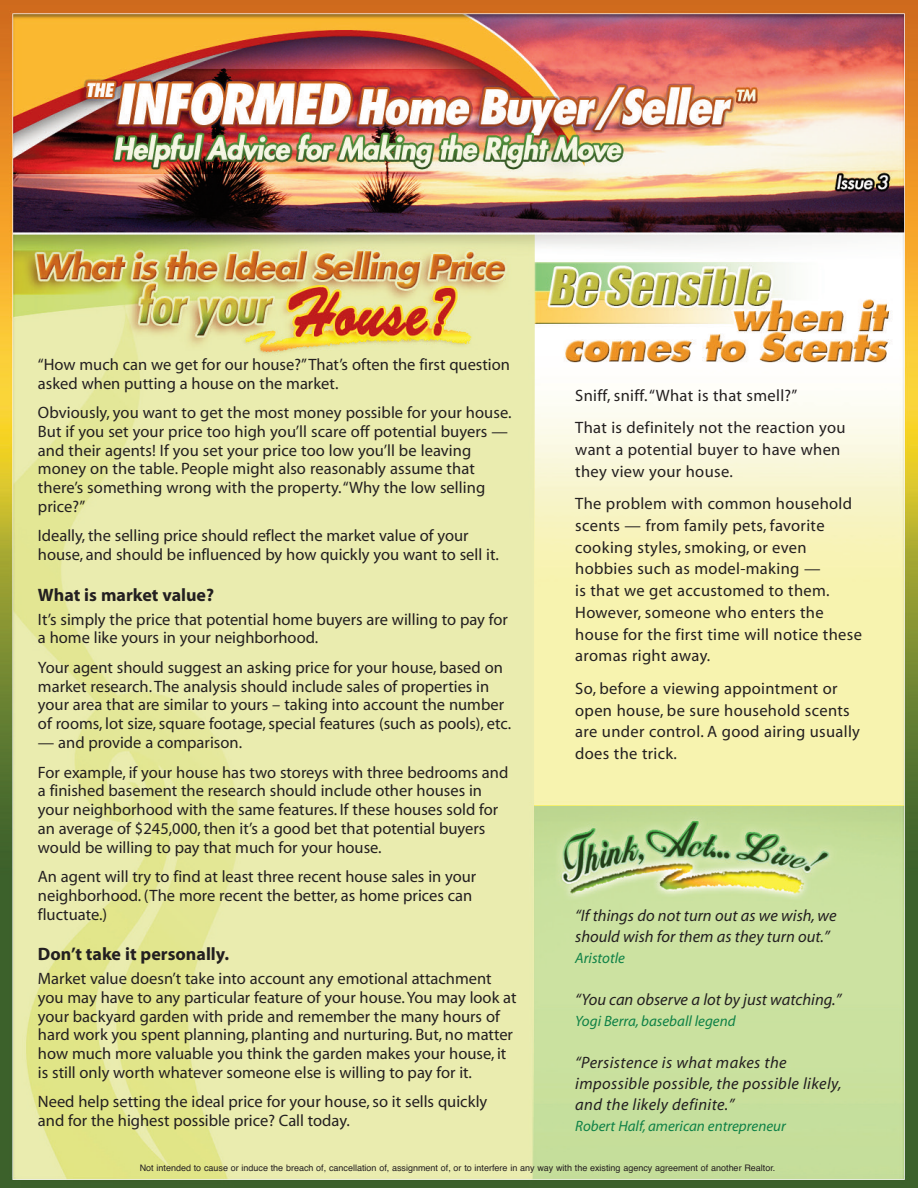
<style>
.page{position:relative;width:918px;height:1188px;background:#fff}
.page>*{position:absolute;margin:0;border:0;box-sizing:border-box;transform-origin:0 0}
.t1{font:700 18px "Myriad";color:#231f20}
.t2{font:16.5px/18.8px "Myriad";color:#231f20}
.t3{font:16.5px/21.8px "Myriad";letter-spacing:.02em;color:#231f20}
.t4{font:italic 16.5px/21px "Myriad";letter-spacing:.01em;color:#231f20}
.t5{font:italic 15px "Myriad";color:#0e8146}
.t6{font:9px "Helvetica";color:#231f20}
</style>
<div class="page">
<img style="left:0;top:0;width:918px;height:1188px">
<p class="t2" style="left:38px;top:356px;width:474px">“How much can we get for our house?”That’s often the first question asked when putting a house on the market.</p>
<p class="t2" style="left:38px;top:405px;width:475px">Obviously, you want to get the most money possible for your house.<br>But if you set your price too high you’ll scare off potential buyers — and their agents! If you set your price too low you’ll be leaving money on the table. People might also reasonably assume that there’s something wrong with the property.“Why the low selling price?”</p>
<p class="t2" style="left:38px;top:528px;width:462px">Ideally, the selling price should reflect the market value of your house, and should be influenced by how quickly you want to sell it.</p>
<p class="t1" style="left:38px;top:588px;width:178px">What is market value?</p>
<p class="t2" style="left:38px;top:611px;width:471px">It’s simply the price that potential home buyers are willing to pay for a home like yours in your neighborhood.</p>
<p class="t2" style="left:38px;top:660px;width:475px">Your agent should suggest an asking price for your house, based on market research.The analysis should include sales of properties in your area that are similar to yours – taking into account the number of rooms, lot size, square footage, special features (such as pools), etc.</p>
<p class="t2" style="left:38px;top:729px;width:472px;line-height:29.5px">— and provide a comparison.<br>For example, if your house has two storeys with three bedrooms and</p>
<p class="t2" style="left:38px;top:783px;width:462px">a finished basement the research should include other houses in your neighborhood with the same features. If these houses sold for an average of $245,000, then it’s a good bet that potential buyers would be willing to pay that much for your house.</p>
<p class="t2" style="left:38px;top:869px;width:440px">An agent will try to find at least three recent house sales in your neighborhood. (The more recent the better, as home prices can fluctuate.)</p>
<p class="t1" style="left:38px;top:947px;width:193px">Don’t take it personally.</p>
<p class="t2" style="left:38px;top:971px;width:480px">Market value doesn’t take into account any emotional attachment you may have to any particular feature of your house.You may look at your backyard garden with pride and remember the many hours of hard work you spent planning, planting and nurturing. But, no matter how much more valuable you think the garden makes your house, it is still only worth whatever someone else is willing to pay for it.</p>
<p class="t2" style="left:38px;top:1094px;width:451px">Need help setting the ideal price for your house, so it sells quickly and for the highest possible price? Call today.</p>
<p class="t3" style="left:575px;top:380px;width:272px;line-height:32.5px">Sniff, sniff.“What is that smell?”<br>That is definitely not the reaction you</p>
<p class="t3" style="left:575px;top:440px;width:267px">want a potential buyer to have when they view your house.</p>
<p class="t3" style="left:575px;top:494px;width:288px">The problem with common household scents — from family pets, favorite cooking styles, smoking, or even hobbies such as model-making —<br>is that we get accustomed to them.<br>However, someone who enters the house for the first time will notice these aromas right away.</p>
<p class="t3" style="left:575px;top:679px;width:286px">So, before a viewing appointment or open house, be sure household scents are under control. A good airing usually does the trick.</p>
<p class="t4" style="left:575px;top:906px;width:263px">“If things do not turn out as we wish, we should wish for them as they turn out.”</p>
<p class="t5" style="left:575px;top:952px;width:51px">Aristotle</p>
<p class="t4" style="left:575px;top:990px;width:268px">“You can observe a lot by just watching.”</p>
<p class="t5" style="left:575px;top:1015px;width:162px">Yogi Berra, baseball legend</p>
<p class="t4" style="left:575px;top:1053px;width:268px">“Persistence is what makes the impossible possible, the possible likely, and the likely definite.”</p>
<p class="t5" style="left:575px;top:1120px;width:212px">Robert Half, american entrepreneur</p>
<p class="t6" style="left:140px;top:1163px;width:637px">Not intended to cause or induce the breach of, cancellation of, assignment of, or to interfere in any way with the existing agency agreement of another Realtor.</p>
</div>
